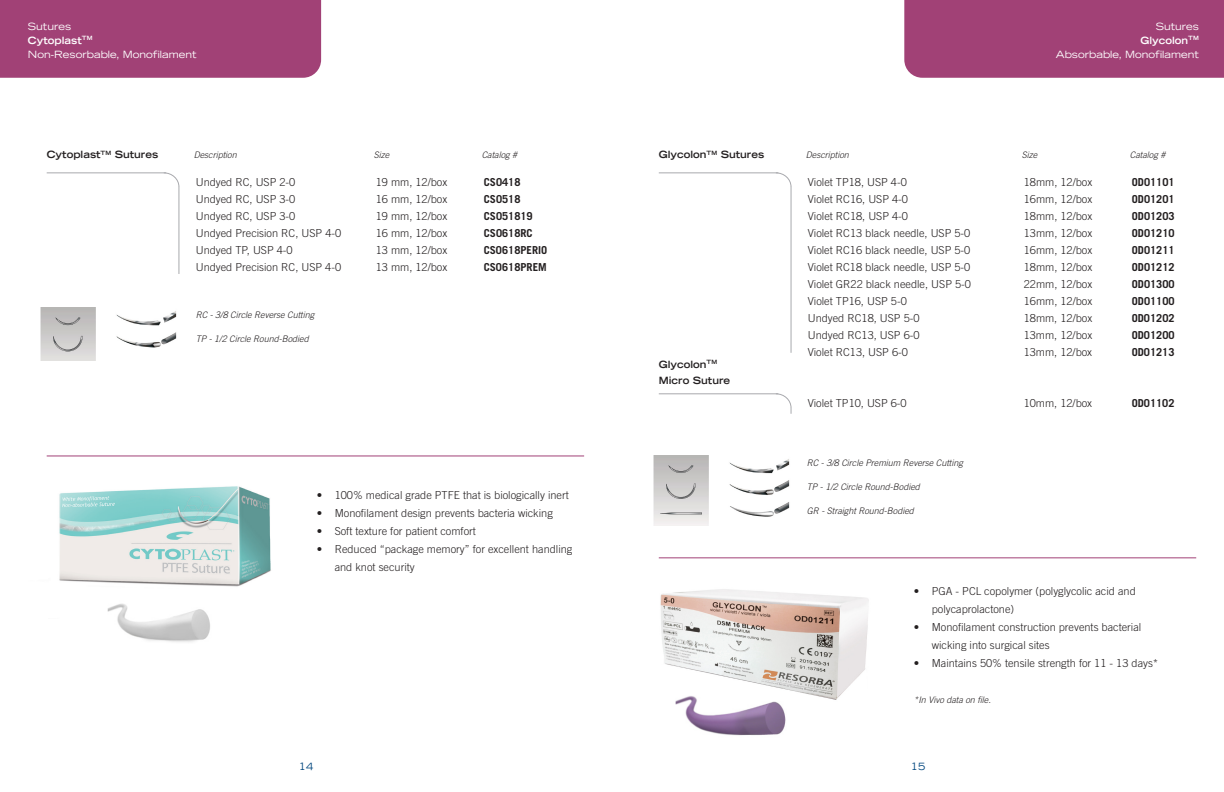
<style>
.page{position:relative;width:1224px;height:792px;background:#fff}
.page>*{position:absolute;margin:0;border:0;box-sizing:border-box;transform-origin:0 0}
.t1{font:300 11px/18px "Trade Gothic LT Std";color:#231f20}
.t2{font:700 11px "Trade Gothic LT Std";color:#231f20}
.t3{font:expanded 10px/14px "Trade Gothic LT Std";color:#fff;text-align:right}
.t4{font:700 expanded 10px/16.5px "Trade Gothic LT Std";color:#231f20}
.t5{font:expanded 10px "Trade Gothic LT Std";color:#00467e}
.t6{font:italic 300 9px "Trade Gothic LT Std";color:#231f20}
.s1{font-weight:700}
</style>
<div class="page">
<div style="left:0;top:0;width:321px;height:78px;background:#a14176"></div>
<div style="left:904px;top:0;width:320px;height:78px;background:#a14176"></div>
<img style="left:59px;top:486px;width:212px;height:101px">
<hr style="left:47px;top:172px;width:119px;height:1px;background:#a8a9ad">
<svg style="left:163px;top:172px;width:17px;height:16px"></svg>
<hr style="left:178px;top:187px;width:1px;height:87px;background:#a8a9ad">
<hr style="left:659px;top:172px;width:119px;height:1px;background:#a8a9ad">
<svg style="left:775px;top:172px;width:17px;height:16px"></svg>
<hr style="left:791px;top:187px;width:1px;height:166px;background:#a8a9ad">
<hr style="left:659px;top:393px;width:119px;height:1px;background:#a8a9ad">
<svg style="left:775px;top:393px;width:17px;height:21px"></svg>
<hr style="left:659px;top:558px;width:537px;height:1px;background:#a14176">
<hr style="left:47px;top:456px;width:537px;height:1px;background:#a14176">
<img style="left:660px;top:589px;width:209px;height:111px">
<img style="left:654px;top:455px;width:136px;height:70px">
<img style="left:41px;top:308px;width:136px;height:52px">
<div style="left:113px;top:353px;width:66px;height:32px;background:#fff"></div>
<img style="left:670px;top:695px;width:117px;height:41px">
<img style="left:107px;top:603px;width:103px;height:39px">
<p class="t3" style="left:28px;top:19px;width:170px;text-align:left">Sutures<br><span class="s1">Cytoplast</span><sup>TM<br></sup>Non-Resorbable, Monofilament</p>
<p class="t3" style="left:1056px;top:19px;width:145px">Sutures<br><span class="s1">Glycolon</span><sup>TM<br></sup>Absorbable, Monofilament</p>
<p class="t4" style="left:47px;top:146px;width:113px">Cytoplast<sup>TM</sup> Sutures</p>
<p class="t4" style="left:659px;top:146px;width:107px">Glycolon<sup>TM</sup> Sutures</p>
<p class="t6" style="left:194px;top:149px;width:45px">Description</p>
<p class="t6" style="left:374px;top:149px;width:17px">Size</p>
<p class="t6" style="left:482px;top:149px;width:37px">Catalog #</p>
<p class="t6" style="left:806px;top:149px;width:45px">Description</p>
<p class="t6" style="left:1022px;top:149px;width:17px">Size</p>
<p class="t6" style="left:1130px;top:149px;width:37px">Catalog #</p>
<p class="t1" style="left:196px;top:173px;width:101px">Undyed RC, USP 2-0</p>
<p class="t1" style="left:376px;top:173px;width:73px">19 mm, 12/box</p>
<p class="t2" style="left:484px;top:175px;width:38px">CS0418</p>
<p class="t1" style="left:196px;top:190px;width:101px">Undyed RC, USP 3-0</p>
<p class="t1" style="left:376px;top:190px;width:73px">16 mm, 12/box</p>
<p class="t2" style="left:484px;top:192px;width:38px">CS0518</p>
<p class="t1" style="left:196px;top:207px;width:101px">Undyed RC, USP 3-0</p>
<p class="t1" style="left:376px;top:207px;width:73px">19 mm, 12/box</p>
<p class="t2" style="left:484px;top:209px;width:50px">CS051819</p>
<p class="t1" style="left:196px;top:224px;width:147px">Undyed Precision RC, USP 4-0</p>
<p class="t1" style="left:376px;top:224px;width:73px">16 mm, 12/box</p>
<p class="t2" style="left:484px;top:226px;width:50px">CS0618RC</p>
<p class="t1" style="left:196px;top:241px;width:98px">Undyed TP, USP 4-0</p>
<p class="t1" style="left:376px;top:241px;width:73px">13 mm, 12/box</p>
<p class="t2" style="left:484px;top:243px;width:65px">CS0618PERIO</p>
<p class="t1" style="left:196px;top:258px;width:147px">Undyed Precision RC, USP 4-0</p>
<p class="t1" style="left:376px;top:258px;width:73px">13 mm, 12/box</p>
<p class="t2" style="left:484px;top:260px;width:64px">CS0618PREM</p>
<p class="t6" style="left:196px;top:309px;width:120px">RC - 3/8 Circle Reverse Cutting</p>
<p class="t6" style="left:196px;top:333px;width:115px">TP - 1/2 Circle Round-Bodied</p>
<p class="t1" style="left:317px;top:486px;width:254px">• 100% medical grade PTFE that is biologically inert</p>
<p class="t1" style="left:317px;top:504px;width:238px">• Monofilament design prevents bacteria wicking</p>
<p class="t1" style="left:317px;top:522px;width:161px">• Soft texture for patient comfort</p>
<p class="t1" style="left:335px;top:540px;width:239px;text-indent:-18px">• Reduced “package memory” for excellent handling and knot security</p>
<p class="t4" style="left:659px;top:355px;width:73px">Glycolon<sup>TM<br></sup>Micro Suture</p>
<p class="t1" style="left:808px;top:173px;width:101px">Violet TP18, USP 4-0</p>
<p class="t1" style="left:1024px;top:173px;width:70px">18mm, 12/box</p>
<p class="t2" style="left:1132px;top:175px;width:44px">OD01101</p>
<p class="t1" style="left:808px;top:190px;width:102px">Violet RC16, USP 4-0</p>
<p class="t1" style="left:1024px;top:190px;width:70px">16mm, 12/box</p>
<p class="t2" style="left:1132px;top:192px;width:44px">OD01201</p>
<p class="t1" style="left:808px;top:207px;width:102px">Violet RC18, USP 4-0</p>
<p class="t1" style="left:1024px;top:207px;width:70px">18mm, 12/box</p>
<p class="t2" style="left:1132px;top:209px;width:44px">OD01203</p>
<p class="t1" style="left:808px;top:224px;width:164px">Violet RC13 black needle, USP 5-0</p>
<p class="t1" style="left:1024px;top:224px;width:70px">13mm, 12/box</p>
<p class="t2" style="left:1132px;top:226px;width:44px">OD01210</p>
<p class="t1" style="left:808px;top:241px;width:164px">Violet RC16 black needle, USP 5-0</p>
<p class="t1" style="left:1024px;top:241px;width:70px">16mm, 12/box</p>
<p class="t2" style="left:1132px;top:243px;width:44px">OD01211</p>
<p class="t1" style="left:808px;top:258px;width:164px">Violet RC18 black needle, USP 5-0</p>
<p class="t1" style="left:1024px;top:258px;width:70px">18mm, 12/box</p>
<p class="t2" style="left:1132px;top:260px;width:44px">OD01212</p>
<p class="t1" style="left:808px;top:275px;width:165px">Violet GR22 black needle, USP 5-0</p>
<p class="t1" style="left:1024px;top:275px;width:70px">22mm, 12/box</p>
<p class="t2" style="left:1132px;top:277px;width:44px">OD01300</p>
<p class="t1" style="left:808px;top:292px;width:101px">Violet TP16, USP 5-0</p>
<p class="t1" style="left:1024px;top:292px;width:70px">16mm, 12/box</p>
<p class="t2" style="left:1132px;top:294px;width:44px">OD01100</p>
<p class="t1" style="left:808px;top:309px;width:113px">Undyed RC18, USP 5-0</p>
<p class="t1" style="left:1024px;top:309px;width:70px">18mm, 12/box</p>
<p class="t2" style="left:1132px;top:311px;width:44px">OD01202</p>
<p class="t1" style="left:808px;top:326px;width:113px">Undyed RC13, USP 6-0</p>
<p class="t1" style="left:1024px;top:326px;width:70px">13mm, 12/box</p>
<p class="t2" style="left:1132px;top:328px;width:44px">OD01200</p>
<p class="t1" style="left:808px;top:343px;width:102px">Violet RC13, USP 6-0</p>
<p class="t1" style="left:1024px;top:343px;width:70px">13mm, 12/box</p>
<p class="t2" style="left:1132px;top:345px;width:44px">OD01213</p>
<p class="t1" style="left:808px;top:394px;width:101px">Violet TP10, USP 6-0</p>
<p class="t1" style="left:1024px;top:394px;width:70px">10mm, 12/box</p>
<p class="t2" style="left:1132px;top:396px;width:44px">OD01102</p>
<p class="t6" style="left:807px;top:457px;width:158px">RC - 3/8 Circle Premium Reverse Cutting</p>
<p class="t6" style="left:807px;top:481px;width:115px">TP - 1/2 Circle Round-Bodied</p>
<p class="t6" style="left:807px;top:505px;width:109px">GR - Straight Round-Bodied</p>
<p class="t1" style="left:932px;top:582px;width:206px;text-indent:-18px">• PGA - PCL copolymer (polyglycolic acid and polycaprolactone)</p>
<p class="t1" style="left:932px;top:618px;width:211px;text-indent:-18px">• Monofilament construction prevents bacterial wicking into surgical sites</p>
<p class="t1" style="left:914px;top:654px;width:246px">• Maintains 50% tensile strength for 11 - 13 days*</p>
<p class="t6" style="left:914px;top:694px;width:79px">*In Vivo data on file.</p>
<p class="t5" style="left:299px;top:760px;width:16px">14</p>
<p class="t5" style="left:911px;top:760px;width:16px">15</p>
</div>
